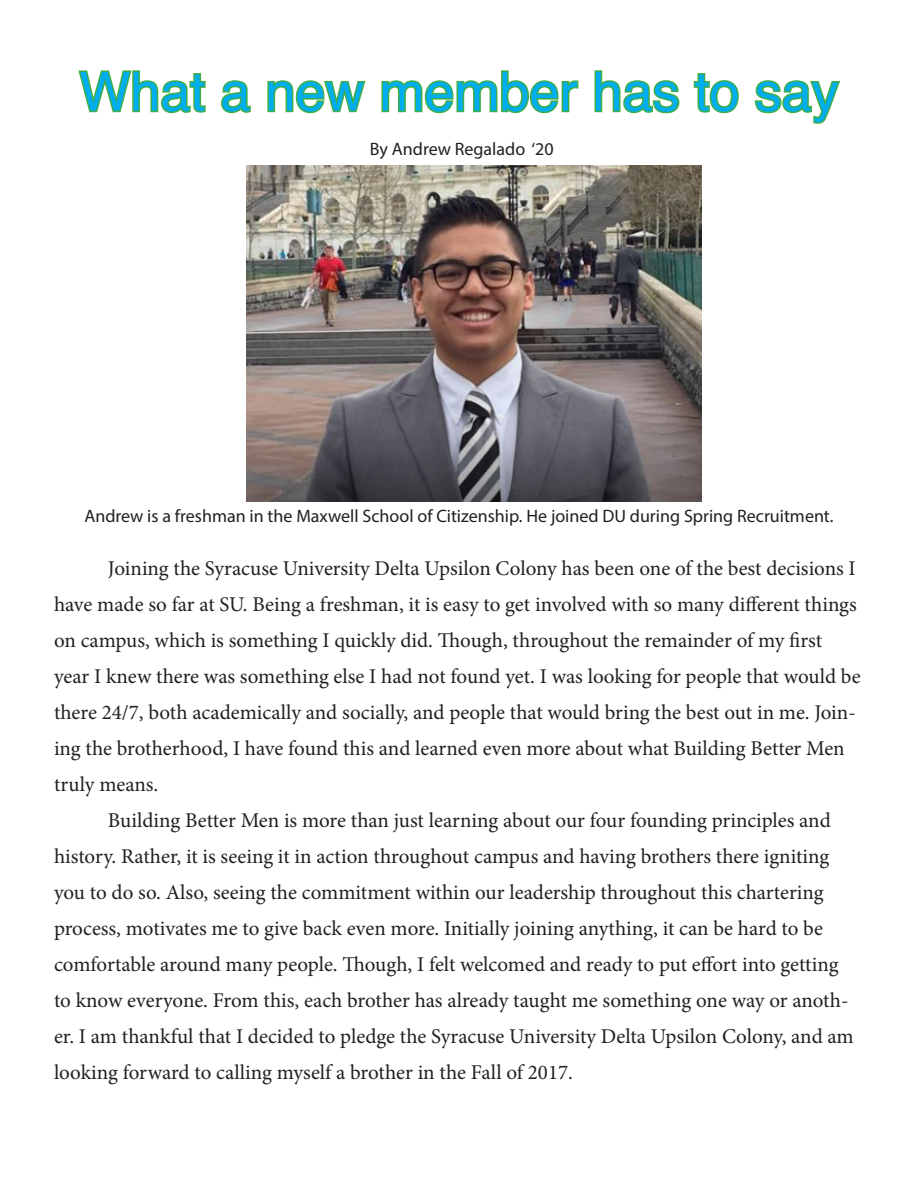
<style>
.page{position:relative;width:918px;height:1188px;background:#fff}
.page>*{position:absolute;margin:0;border:0;box-sizing:border-box;transform-origin:0 0}
.t1{font:54px "Helvetica";color:#00aeef}
.t2{font:21px/36px "Minion Pro";letter-spacing:-.005em;color:#231f20}
.t3{font:18px "Myriad Pro";color:#231f20}
</style>
<div class="page">
<img style="left:246px;top:166px;width:456px;height:335px">
<svg style="left:78px;top:70px;width:128px;height:44px"></svg>
<svg style="left:221px;top:80px;width:30px;height:34px"></svg>
<svg style="left:267px;top:80px;width:99px;height:34px"></svg>
<svg style="left:381px;top:70px;width:198px;height:44px"></svg>
<svg style="left:594px;top:70px;width:86px;height:44px"></svg>
<svg style="left:693px;top:73px;width:46px;height:41px"></svg>
<svg style="left:754px;top:80px;width:86px;height:44px"></svg>
<p class="t1" style="left:79px;top:50px;width:761px">What a new member has to say</p>
<p class="t3" style="left:370px;top:138px;width:185px">By Andrew Regalado ‘20</p>
<p class="t3" style="left:84px;top:505px;width:751px">Andrew is a freshman in the Maxwell School of Citizenship. He joined DU during Spring Recruitment.</p>
<p class="t2" style="left:54px;top:551px;width:808px;text-indent:54px">Joining the Syracuse University Delta Upsilon Colony has been one of the best decisions I have made so far at SU. Being a freshman, it is easy to get involved with so many different things on campus, which is something I quickly did. Though, throughout the remainder of my first year I knew there was something else I had not found yet. I was looking for people that would be there 24/7, both academically and socially, and people that would bring the best out in me. Join&shy;ing the brotherhood, I have found this and learned even more about what Building Better Men truly means.</p>
<p class="t2" style="left:54px;top:803px;width:801px;text-indent:54px">Building Better Men is more than just learning about our four founding principles and history. Rather, it is seeing it in action throughout campus and having brothers there igniting you to do so. Also, seeing the commitment within our leadership throughout this chartering process, motivates me to give back even more. Initially joining anything, it can be hard to be comfortable around many people. Though, I felt welcomed and ready to put effort into getting to know everyone. From this, each brother has already taught me something one way or anoth&shy;er. I am thankful that I decided to pledge the Syracuse University Delta Upsilon Colony, and am looking forward to calling myself a brother in the Fall of 2017.</p>
</div>
